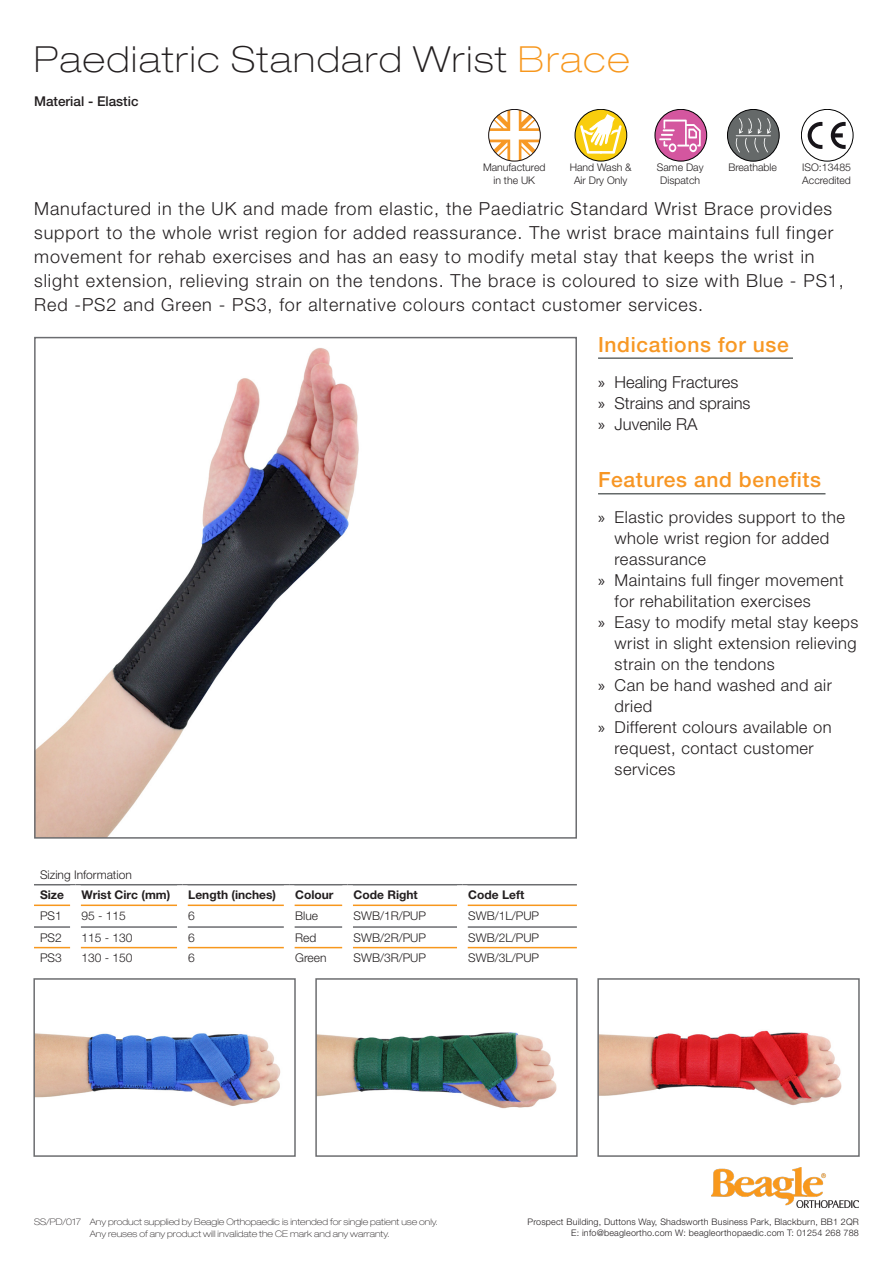
<style>
.page{position:relative;width:893px;height:1263px;background:#fff}
.page>*{position:absolute;margin:0;border:0;box-sizing:border-box;transform-origin:0 0}
.t1{font:100 expanded 36px "Helvetica Neue LT Pro";letter-spacing:.05em;color:#231f20}
.t2{font:500 21px "Helvetica Neue LT Pro";letter-spacing:.03em;color:#f79624}
.t3{font:500 21px "Helvetica Neue LT Pro";letter-spacing:.03em;color:#f79824}
.t4{font:300 18px/24px "Helvetica Neue LT Pro";letter-spacing:.05em;color:#231f20}
.t5{font:300 16.5px/21px "Helvetica Neue LT Pro";letter-spacing:.03em;color:#231f20}
.t6{font:300 16.5px "Helvetica Neue LT Pro";color:#231f20}
.t7{font:500 13.5px "Helvetica Neue LT Pro";color:#231f20}
.t8{font:300 12px "Helvetica Neue LT Pro";color:#231f20}
.t9{font:700 12px "Helvetica Neue LT Pro";color:#231f20}
.t10{font:300 10.5px/12.6px "Helvetica Neue LT Pro";color:#231f20;text-align:center}
.t11{font:100 expanded 9px/12px "Helvetica Neue LT Pro";color:#231f20}
.t12{font:300 9px "Helvetica Neue LT Pro";letter-spacing:.02em;color:#231f20}
.s1{color:#f7971d}
.s2{font-family:"Myriad Pro";font-weight:400}
</style>
<div class="page">
<hr style="left:598px;top:357px;width:195px;height:2px;background:#656a6a">
<svg style="left:575px;top:109px;width:52px;height:52px"></svg>
<div style="left:575px;top:109px;width:52px;height:52px;border:1px solid #040503;border-radius:50%"></div>
<svg style="left:580px;top:112px;width:42px;height:42px"></svg>
<svg style="left:655px;top:109px;width:52px;height:52px"></svg>
<div style="left:655px;top:109px;width:52px;height:52px;border:1px solid #000001;border-radius:50%"></div>
<svg style="left:659px;top:120px;width:42px;height:32px"></svg>
<img style="left:37px;top:348px;width:322px;height:488px">
<div style="left:34px;top:337px;width:543px;height:502px;border:2px solid #6c6d70"></div>
<div style="left:801px;top:109px;width:52px;height:52px;border:1px solid #000001;border-radius:50%"></div>
<svg style="left:808px;top:122px;width:14px;height:27px"></svg>
<svg style="left:831px;top:122px;width:15px;height:27px"></svg>
<hr style="left:598px;top:493px;width:227px;height:1px;background:#656a6a">
<hr style="left:34px;top:884px;width:41px;height:1px;background:#6c6d70">
<hr style="left:75px;top:884px;width:107px;height:1px;background:#6c6d70">
<hr style="left:182px;top:884px;width:107px;height:1px;background:#6c6d70">
<hr style="left:289px;top:884px;width:59px;height:1px;background:#6c6d70">
<hr style="left:348px;top:884px;width:114px;height:1px;background:#6c6d70">
<hr style="left:462px;top:884px;width:115px;height:1px;background:#6c6d70">
<hr style="left:34px;top:904px;width:36px;height:2px;background:#f7971d">
<hr style="left:81px;top:904px;width:96px;height:2px;background:#f7971d">
<hr style="left:188px;top:904px;width:96px;height:2px;background:#f7971d">
<hr style="left:294px;top:904px;width:48px;height:2px;background:#f7971d">
<hr style="left:353px;top:904px;width:104px;height:2px;background:#f7971d">
<hr style="left:467px;top:904px;width:110px;height:2px;background:#f7971d">
<hr style="left:34px;top:926px;width:36px;height:2px;background:#6c6d70">
<hr style="left:81px;top:926px;width:96px;height:2px;background:#6c6d70">
<hr style="left:188px;top:926px;width:96px;height:2px;background:#6c6d70">
<hr style="left:294px;top:926px;width:48px;height:2px;background:#6c6d70">
<hr style="left:353px;top:926px;width:104px;height:2px;background:#6c6d70">
<hr style="left:467px;top:926px;width:110px;height:2px;background:#6c6d70">
<hr style="left:34px;top:947px;width:36px;height:1px;background:#f7971d">
<hr style="left:81px;top:947px;width:96px;height:1px;background:#f7971d">
<hr style="left:188px;top:947px;width:96px;height:1px;background:#f7971d">
<hr style="left:294px;top:947px;width:48px;height:1px;background:#f7971d">
<hr style="left:353px;top:947px;width:104px;height:1px;background:#f7971d">
<hr style="left:467px;top:947px;width:110px;height:1px;background:#f7971d">
<img style="left:711px;top:1167px;width:148px;height:41px">
<div style="left:727px;top:109px;width:52px;height:52px;background:#656969;border-radius:50%"></div>
<div style="left:727px;top:109px;width:52px;height:52px;border:1px solid #000001;border-radius:50%"></div>
<svg style="left:735px;top:118px;width:36px;height:34px"></svg>
<svg style="left:489px;top:110px;width:51px;height:51px"></svg>
<div style="left:488px;top:109px;width:53px;height:52px;border:1px solid #171419;border-radius:50%"></div>
<img style="left:36px;top:1033px;width:245px;height:73px">
<div style="left:33px;top:978px;width:263px;height:179px;border:2px solid #6c6d70"></div>
<img style="left:600px;top:1030px;width:242px;height:76px">
<div style="left:597px;top:978px;width:263px;height:179px;border:2px solid #6c6d70"></div>
<img style="left:318px;top:1032px;width:239px;height:77px">
<div style="left:315px;top:978px;width:263px;height:179px;border:2px solid #6c6d70"></div>
<p class="t1" style="left:34px;top:38px;width:597px">Paediatric Standard Wrist <span class="s1">Brace</span></p>
<p class="t7" style="left:34px;top:93px;width:106px">Material - Elastic</p>
<p class="t10" style="left:570px;top:161px;width:64px">Hand Wash &amp;<br>Air Dry Only</p>
<p class="t10" style="left:657px;top:161px;width:48px">Same Day<br>Dispatch</p>
<p class="t10" style="left:802px;top:161px;width:50px;text-align:left">ISO:13485<br>Accredited</p>
<p class="t10" style="left:483px;top:161px;width:64px">Manufactured</p>
<p class="t10" style="left:728px;top:161px;width:50px">Breathable</p>
<p class="t10" style="left:493px;top:173px;width:43px">in the UK</p>
<p class="t4" style="left:34px;top:196px;width:811px">Manufactured in the UK and made from elastic, the Paediatric Standard Wrist Brace provides support to the whole wrist region for added reassurance. The wrist brace maintains full finger movement for rehab exercises and has an easy to modify metal stay that keeps the wrist in slight extension, relieving strain on the tendons. The brace is coloured to size with Blue - PS1, Red -PS2 and Green - PS3, for alternative colours contact customer services.</p>
<p class="t3" style="left:598px;top:332px;width:192px">Indications for use</p>
<p class="t6" style="left:598px;top:372px;width:142px"><span class="s2">»</span> Healing Fractures</p>
<p class="t6" style="left:598px;top:393px;width:154px"><span class="s2">»</span> Strains and sprains</p>
<p class="t6" style="left:598px;top:414px;width:101px"><span class="s2">»</span> Juvenile RA</p>
<p class="t8" style="left:40px;top:867px;width:93px">Sizing Information</p>
<p class="t9" style="left:40px;top:887px;width:25px">Size</p>
<p class="t9" style="left:81px;top:887px;width:90px">Wrist Circ (mm)</p>
<p class="t9" style="left:188px;top:887px;width:89px">Length (inches)</p>
<p class="t9" style="left:295px;top:887px;width:40px">Colour</p>
<p class="t9" style="left:354px;top:887px;width:66px">Code Right</p>
<p class="t9" style="left:468px;top:887px;width:58px">Code Left</p>
<p class="t8" style="left:40px;top:908px;width:23px">PS1</p>
<p class="t8" style="left:81px;top:909px;width:46px">95 - 115</p>
<p class="t8" style="left:188px;top:909px;width:8px">6</p>
<p class="t8" style="left:295px;top:909px;width:24px">Blue</p>
<p class="t8" style="left:354px;top:909px;width:74px">SWB/1R/PUP</p>
<p class="t8" style="left:468px;top:909px;width:72px">SWB/1L/PUP</p>
<p class="t8" style="left:40px;top:930px;width:23px">PS2</p>
<p class="t8" style="left:81px;top:930px;width:53px">115 - 130</p>
<p class="t8" style="left:188px;top:930px;width:8px">6</p>
<p class="t8" style="left:295px;top:930px;width:23px">Red</p>
<p class="t8" style="left:354px;top:930px;width:74px">SWB/2R/PUP</p>
<p class="t8" style="left:468px;top:930px;width:72px">SWB/2L/PUP</p>
<p class="t8" style="left:40px;top:950px;width:23px">PS3</p>
<p class="t8" style="left:81px;top:950px;width:53px">130 - 150</p>
<p class="t8" style="left:188px;top:950px;width:8px">6</p>
<p class="t8" style="left:295px;top:950px;width:33px">Green</p>
<p class="t8" style="left:354px;top:950px;width:74px">SWB/3R/PUP</p>
<p class="t8" style="left:468px;top:950px;width:72px">SWB/3L/PUP</p>
<p class="t2" style="left:598px;top:467px;width:225px">Features and benefits</p>
<p class="t5" style="left:615px;top:506px;width:232px;text-indent:-17px"><span class="s2">»</span> Elastic provides support to the whole wrist region for added reassurance</p>
<p class="t5" style="left:615px;top:569px;width:231px;text-indent:-17px"><span class="s2">»</span> Maintains full finger movement for rehabilitation exercises</p>
<p class="t5" style="left:615px;top:611px;width:245px;text-align:justify;text-indent:-17px"><span class="s2">»</span> Easy to modify metal stay keeps wrist in slight extension relieving strain on the tendons</p>
<p class="t5" style="left:615px;top:674px;width:219px;text-indent:-17px"><span class="s2">»</span> Can be hand washed and air dried</p>
<p class="t5" style="left:615px;top:716px;width:219px;text-indent:-17px"><span class="s2">»</span> Different colours available on request, contact customer services</p>
<p class="t11" style="left:34px;top:1216px;width:49px">SS/PD/017</p>
<p class="t11" style="left:90px;top:1216px;width:350px">Any product supplied by Beagle Orthopaedic is intended for single patient use only.<br>Any reuses of any product will invalidate the CE mark and any warranty.</p>
<p class="t12" style="left:527px;top:1217px;width:333px">Prospect Building, Duttons Way, Shadsworth Business Park, Blackburn, BB1 2QR</p>
<p class="t12" style="left:571px;top:1227px;width:289px">E: info@beagleortho.com W: beagleorthopaedic.com T: 01254 268 788</p>
</div>
